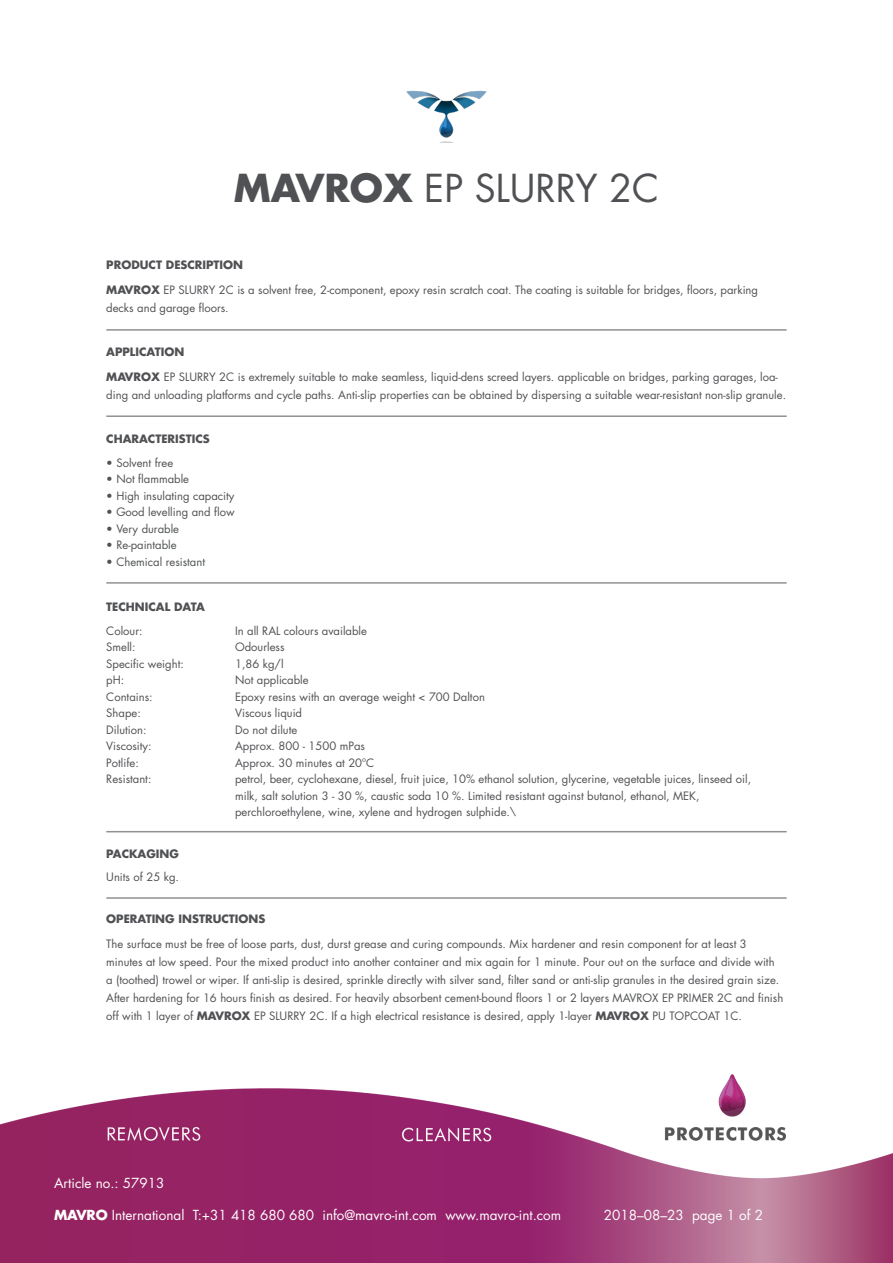
<style>
.page{position:relative;width:893px;height:1263px;background:#fff}
.page>*{position:absolute;margin:0;border:0;box-sizing:border-box;transform-origin:0 0}
.t1{font:37.5px "Futura Std";color:#505154}
.t2{font:13.5px "Futura Std";color:#fff}
.t3{font:11.25px/18px "Futura Std";color:#505154}
.t4{font:11.25px "Futura Std";color:#4f5152}
.t5{font:700 11.25px "Futura Std";color:#505154}
.s1{font-weight:700}
</style>
<div class="page">
<img style="left:0;top:1074px;width:893px;height:189px">
<img style="left:406px;top:90px;width:81px;height:52px">
<hr style="left:106px;top:329px;width:681px;height:2px;background:#231f20">
<hr style="left:106px;top:415px;width:681px;height:2px;background:#231f20">
<hr style="left:106px;top:582px;width:681px;height:2px;background:#231f20">
<hr style="left:106px;top:831px;width:681px;height:1px;background:#231f20">
<hr style="left:106px;top:897px;width:681px;height:2px;background:#231f20">
<p class="t1" style="left:234px;top:164px;width:427px"><span class="s1">MAVROX</span> EP SLURRY 2C</p>
<p class="t5" style="left:106px;top:257px;width:138px">PRODUCT DESCRIPTION</p>
<p class="t3" style="left:106px;top:281px;width:653px"><span class="s1">MAVROX</span> EP SLURRY 2C is a solvent free, 2-component, epoxy resin scratch coat. The coating is suitable for bridges, floors, parking decks and garage floors.</p>
<p class="t5" style="left:106px;top:344px;width:79px">APPLICATION</p>
<p class="t3" style="left:106px;top:368px;width:681px"><span class="s1">MAVROX</span> EP SLURRY 2C is extremely suitable to make seamless, liquid-dens screed layers. applicable on bridges, parking garages, loa&shy;ding and unloading platforms and cycle paths. Anti-slip properties can be obtained by dispersing a suitable wear-resistant non-slip granule.</p>
<p class="t5" style="left:106px;top:431px;width:105px">CHARACTERISTICS</p>
<p class="t4" style="left:106px;top:455px;width:68px">• Solvent free</p>
<p class="t4" style="left:106px;top:472px;width:84px">• Not flammable</p>
<p class="t4" style="left:106px;top:488px;width:130px">• High insulating capacity</p>
<p class="t4" style="left:106px;top:505px;width:130px">• Good levelling and flow</p>
<p class="t4" style="left:106px;top:521px;width:74px">• Very durable</p>
<p class="t4" style="left:106px;top:538px;width:72px">• Re-paintable</p>
<p class="t4" style="left:106px;top:554px;width:100px">• Chemical resistant</p>
<p class="t5" style="left:106px;top:599px;width:100px">TECHNICAL DATA</p>
<p class="t3" style="left:106px;top:622px;width:38px">Colour:</p>
<p class="t3" style="left:235px;top:622px;width:133px">In all RAL colours available</p>
<p class="t3" style="left:106px;top:638px;width:31px">Smell:</p>
<p class="t3" style="left:235px;top:638px;width:51px">Odourless</p>
<p class="t3" style="left:106px;top:655px;width:79px">Specific weight:</p>
<p class="t3" style="left:235px;top:655px;width:50px">1,86 kg/l</p>
<p class="t3" style="left:106px;top:671px;width:19px">pH:</p>
<p class="t3" style="left:235px;top:671px;width:75px">Not applicable</p>
<p class="t3" style="left:106px;top:688px;width:48px">Contains:</p>
<p class="t3" style="left:235px;top:688px;width:251px">Epoxy resins with an average weight &lt; 700 Dalton</p>
<p class="t3" style="left:106px;top:704px;width:36px">Shape:</p>
<p class="t3" style="left:235px;top:704px;width:69px">Viscous liquid</p>
<p class="t3" style="left:106px;top:721px;width:42px">Dilution:</p>
<p class="t3" style="left:235px;top:721px;width:64px">Do not dilute</p>
<p class="t3" style="left:106px;top:737px;width:47px">Viscosity:</p>
<p class="t3" style="left:235px;top:737px;width:131px">Approx. 800 - 1500 mPas</p>
<p class="t3" style="left:106px;top:754px;width:34px">Potlife:</p>
<p class="t3" style="left:235px;top:754px;width:140px">Approx. 30 minutes at 20oC</p>
<p class="t3" style="left:106px;top:770px;width:47px">Resistant:</p>
<p class="t3" style="left:235px;top:770px;width:518px">petrol, beer, cyclohexane, diesel, fruit juice, 10% ethanol solution, glycerine, vegetable juices, linseed oil,</p>
<p class="t3" style="left:235px;top:787px;width:466px">milk, salt solution 3 - 30 %, caustic soda 10 %. Limited resistant against butanol, ethanol, MEK,</p>
<p class="t3" style="left:235px;top:803px;width:283px">perchloroethylene, wine, xylene and hydrogen sulphide.\</p>
<p class="t5" style="left:106px;top:846px;width:74px">PACKAGING</p>
<p class="t3" style="left:106px;top:868px;width:74px">Units of 25 kg.</p>
<p class="t5" style="left:106px;top:911px;width:161px">OPERATING INSTRUCTIONS</p>
<p class="t3" style="left:106px;top:935px;width:678px">The surface must be free of loose parts, dust, durst grease and curing compounds. Mix hardener and resin component for at least 3 minutes at low speed. Pour the mixed product into another container and mix again for 1 minute. Pour out on the surface and divide with a (toothed) trowel or wiper. If anti-slip is desired, sprinkle directly with silver sand, filter sand or anti-slip granules in the desired grain size.<br>After hardening for 16 hours finish as desired. For heavily absorbent cement-bound floors 1 or 2 layers MAVROX EP PRIMER 2C and finish off with 1 layer of <span class="s1">MAVROX</span> EP SLURRY 2C. If a high electrical resistance is desired, apply 1-layer <span class="s1">MAVROX</span> PU TOPCOAT 1C.</p>
<p class="t2" style="left:54px;top:1174px;width:112px">Article no.: 57913</p>
<p class="t2" style="left:54px;top:1207px;width:509px"><span class="s1">MAVRO</span> International T:+31 418 680 680 info@mavro-int.com www.mavro-int.com</p>
<p class="t2" style="left:604px;top:1207px;width:161px">2018–08–23 page 1 of 2</p>
</div>
